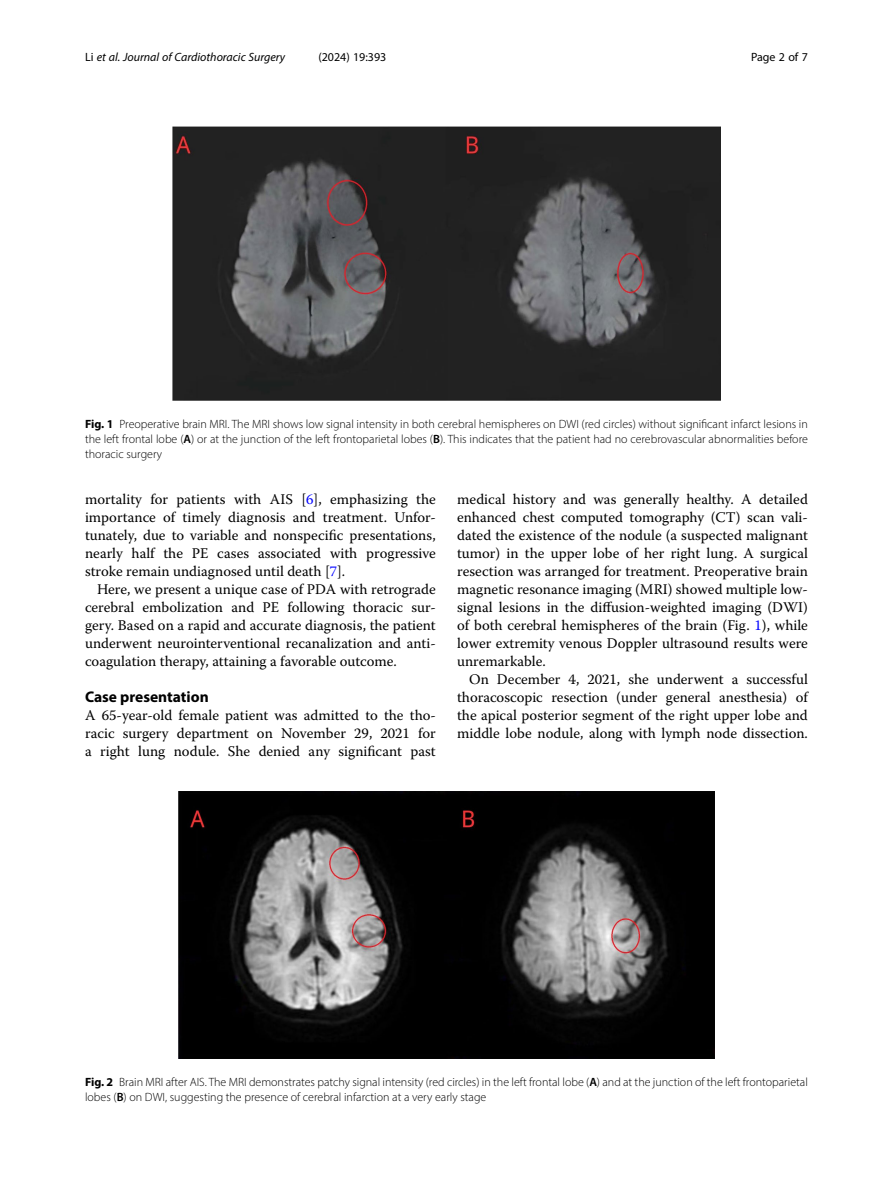
<style>
.page{position:relative;width:893px;height:1191px;background:#fff}
.page>*{position:absolute;margin:0;border:0;box-sizing:border-box;transform-origin:0 0}
.Head_1{font:700 15.45px "Myriad Pro";color:#000}
.Body_Text_Indent{font:14.7px/18px "Warnock Pro";color:#000;text-align:justify}
.Body_Text{font:14.7px/18px "Warnock Pro";color:#000;text-align:justify}
.Figure_Caption{font:300 12px/15px "Myriad Pro";color:#000}
.t1{font:italic 12px "Myriad Pro";color:#000}
.t2{font:12px "Myriad Pro";color:#000}
.s1{font-style:normal}
.s2{font-weight:700}
.s3{font-weight:600}
.s4{color:#00f}
</style>
<div class="page">
<img style="left:179px;top:791px;width:535px;height:268px">
<img style="left:172px;top:126px;width:549px;height:275px">
<p class="t1" style="left:85px;top:50px;width:202px"><span class="s1">Li</span> et al. Journal of Cardiothoracic Surgery</p>
<p class="t2" style="left:318px;top:50px;width:70px">(2024) 19:393</p>
<p class="t2" style="left:751px;top:50px;width:58px">Page 2 of 7</p>
<p class="Figure_Caption" style="left:85px;top:416px;width:724px;text-align:justify"><span class="s2">Fig. 1</span> Preoperative brain MRI. The MRI shows low signal intensity in both cerebral hemispheres on DWI (red circles) without significant infarct lesions in the left frontal lobe (<span class="s3">A</span>) or at the junction of the left frontoparietal lobes (<span class="s3">B</span>). This indicates that the patient had no cerebrovascular abnormalities before thoracic surgery</p>
<p class="Body_Text_Indent" style="left:85px;top:490px;width:352px">mortality for patients with AIS [<span class="s4">6</span>], emphasizing the importance of timely diagnosis and treatment. Unfor&shy;tunately, due to variable and nonspecific presentations, nearly half the PE cases associated with progressive stroke remain undiagnosed until death [<span class="s4">7</span>].</p>
<p class="Body_Text_Indent" style="left:85px;top:580px;width:352px;text-indent:12px">Here, we present a unique case of PDA with retrograde cerebral embolization and PE following thoracic sur&shy;gery. Based on a rapid and accurate diagnosis, the patient underwent neurointerventional recanalization and anti&shy;coagulation therapy, attaining a favorable outcome.</p>
<p class="Head_1" style="left:85px;top:687px;width:125px">Case presentation</p>
<p class="Body_Text" style="left:85px;top:706px;width:352px">A 65-year-old female patient was admitted to the tho&shy;racic surgery department on November 29, 2021 for a right lung nodule. She denied any significant past</p>
<p class="Body_Text" style="left:457px;top:490px;width:352px">medical history and was generally healthy. A detailed enhanced chest computed tomography (CT) scan vali&shy;dated the existence of the nodule (a suspected malignant tumor) in the upper lobe of her right lung. A surgical resection was arranged for treatment. Preoperative brain magnetic resonance imaging (MRI) showed multiple low&shy;signal lesions in the diffusion-weighted imaging (DWI) of both cerebral hemispheres of the brain (Fig. <span class="s4">1</span>), while lower extremity venous Doppler ultrasound results were unremarkable.</p>
<p class="Body_Text_Indent" style="left:457px;top:670px;width:352px;text-indent:12px">On December 4, 2021, she underwent a successful thoracoscopic resection (under general anesthesia) of the apical posterior segment of the right upper lobe and middle lobe nodule, along with lymph node dissection.</p>
<p class="Figure_Caption" style="left:85px;top:1074px;width:724px"><span class="s2">Fig. 2</span> Brain MRI after AIS. The MRI demonstrates patchy signal intensity (red circles) in the left frontal lobe (<span class="s3">A</span>) and at the junction of the left frontoparietal lobes (<span class="s3">B</span>) on DWI, suggesting the presence of cerebral infarction at a very early stage</p>
</div>
